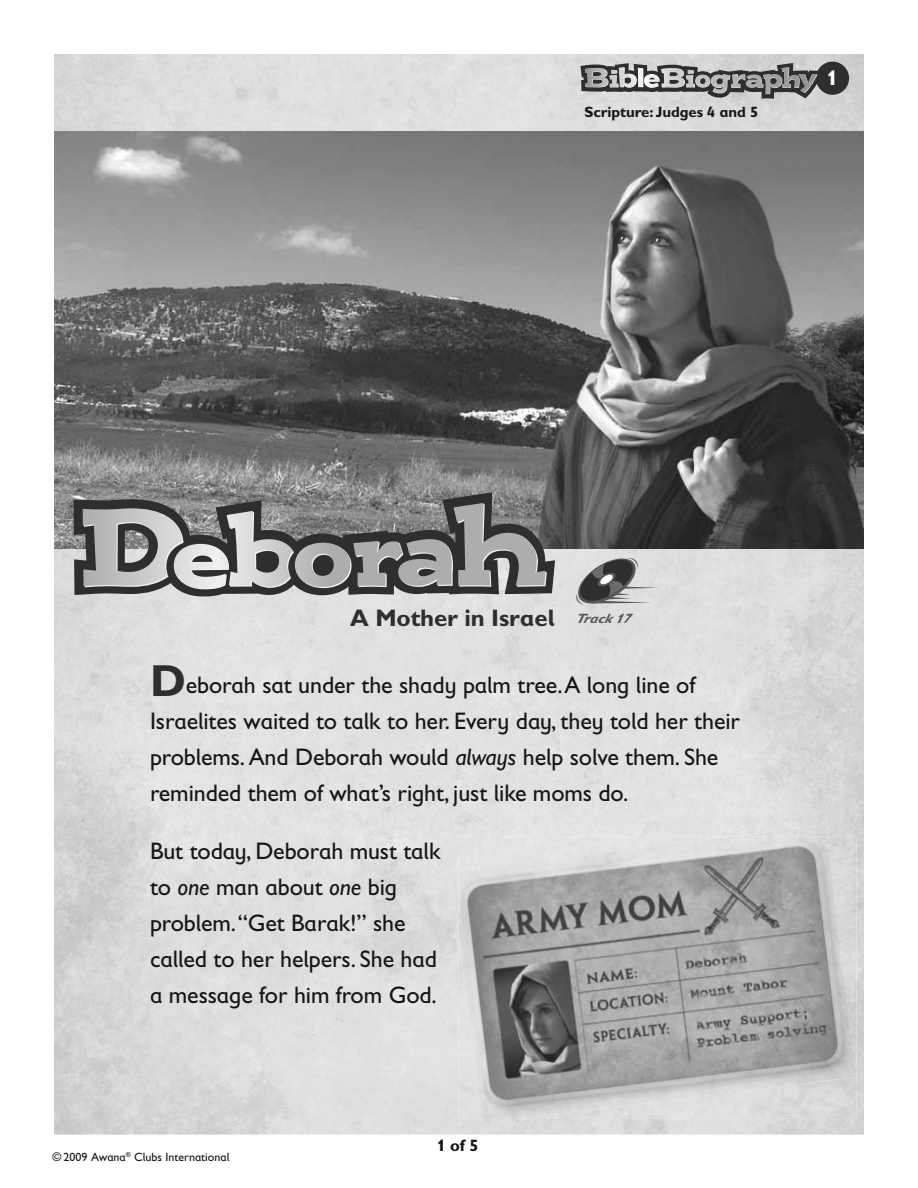
<style>
.page{position:relative;width:918px;height:1188px;background:#fff}
.page>*{position:absolute;margin:0;border:0;box-sizing:border-box;transform-origin:0 0}
.t1{font:24px/36px "Gill Sans Infant Std";letter-spacing:-.005em;color:#161616}
.t2{font:700 24px "Gill Sans Infant Std";letter-spacing:-.005em;color:#2e2e2e}
.t3{font:700 21px "Gill Sans Infant Std";color:#fff}
.t4{font:700 16.5px "Gill Sans Infant Std";color:#161616}
.t5{font:700 15px "Gill Sans Infant Std";letter-spacing:-.005em;color:#161616}
.t6{font:12px "Gill Sans Infant";color:#161616}
.s1{font-style:italic;font-size:13.5px;color:#585858}
.s2{font-weight:700;font-size:45px;color:#2e2e2e}
.s3{font-style:italic}
</style>
<div class="page">
<img style="left:54px;top:54px;width:810px;height:1081px">
<div style="left:816px;top:62px;width:33px;height:33px;background:#2e2e2e;border-radius:50%"></div>
<img style="left:54px;top:132px;width:810px;height:417px">
<svg style="left:580px;top:63px;width:243px;height:36px"></svg>
<svg style="left:74px;top:492px;width:481px;height:105px"></svg>
<svg style="left:83px;top:503px;width:464px;height:87px"></svg>
<svg style="left:574px;top:556px;width:84px;height:50px"></svg>
<img style="left:451px;top:870px;width:7px;height:62px">
<img style="left:732px;top:825px;width:95px;height:12px">
<img style="left:481px;top:1119px;width:35px;height:4px">
<img style="left:458px;top:837px;width:353px;height:282px">
<img style="left:780px;top:837px;width:77px;height:246px">
<p class="t5" style="left:585px;top:106px;width:175px">Scripture: Judges 4 and 5</p>
<p class="t3" style="left:827px;top:70px;width:13px">1</p>
<p class="t2" style="left:350px;top:609px;width:287px">A Mother in Israel <span class="s1">Track 17</span></p>
<p class="t1" style="left:150px;top:670px;width:592px"><span class="s2">D</span>eborah sat under the shady palm tree. A long line of Israelites waited to talk to her. Every day, they told her their problems. And Deborah would <span class="s3">always</span> help solve them. She reminded them of what’s right, just like moms do.</p>
<p class="t1" style="left:150px;top:835px;width:292px">But today, Deborah must talk to <span class="s3">one</span> man about <span class="s3">one</span> big problem. “Get Barak!” she called to her helpers. She had a message for him from God.</p>
<p class="t6" style="left:53px;top:1153px;width:178px">© 2009 Awana<sup>®</sup> Clubs International</p>
<p class="t4" style="left:437px;top:1140px;width:43px">1 of 5</p>
</div>
